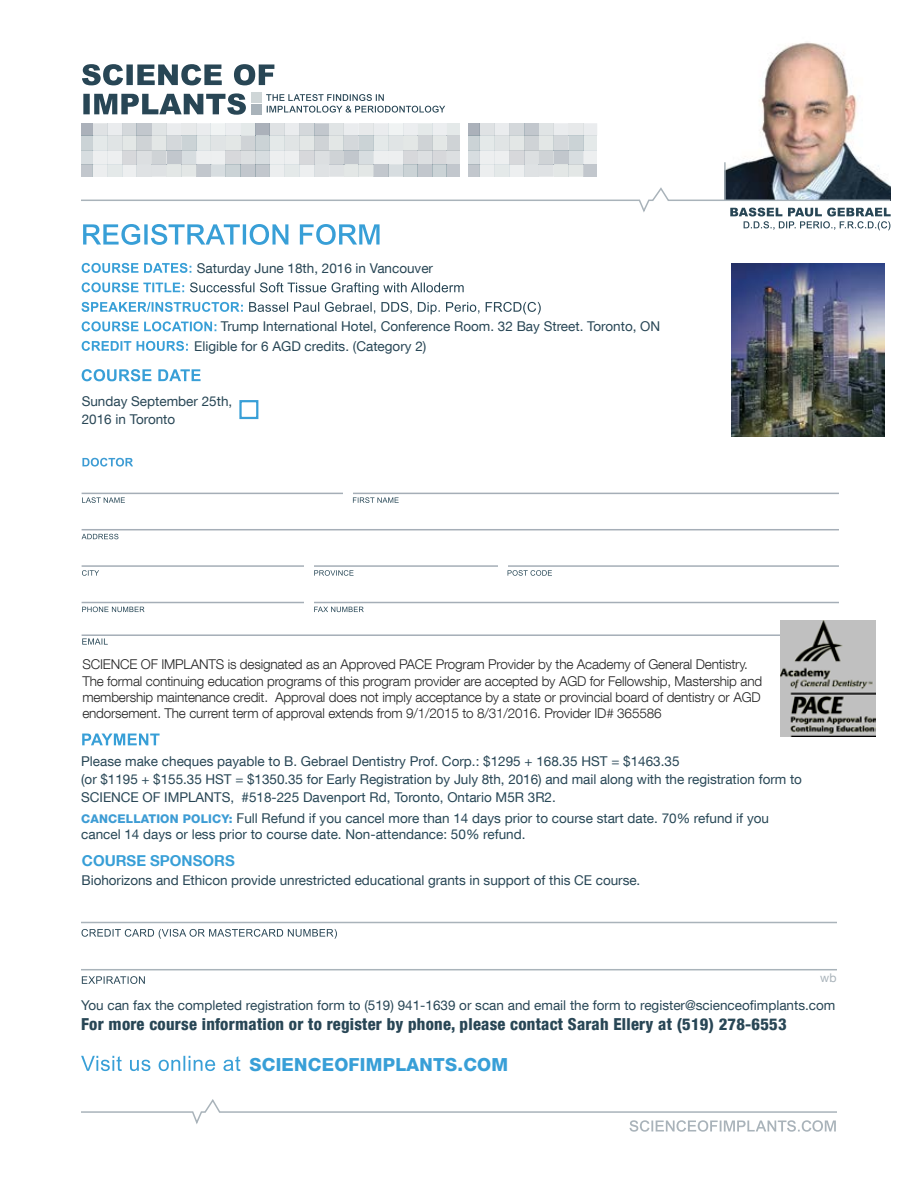
<style>
.page{position:relative;width:918px;height:1188px;background:#fff}
.page>*{position:absolute;margin:0;border:0;box-sizing:border-box;transform-origin:0 0}
.t1{font:800 18px "Helvetica Neue LT Com";letter-spacing:.015em;color:#389fd7}
.t2{font:800 condensed 16.5px "Helvetica Neue LT Com";letter-spacing:.015em;color:#284655}
.t3{font:700 15px "Helvetica Neue LT Com";color:#389fd7}
.t4{font:13.5px/18px "Helvetica Neue LT Com";color:#284655}
.t5{font:300 13.5px/16.2px "Helvetica Neue LT Com";letter-spacing:-.01em;color:#242424}
.t6{font:13.5px/16.2px "Helvetica Neue LT Com";color:#274756}
.t7{font:12px "Helvetica Neue LT Com";color:#a9b3ba}
.s1{color:#274756}
.s2{font-weight:800;font-size:12px;color:#3d9cd4}
</style>
<div class="page">
<img style="left:726px;top:42px;width:164px;height:144px">
<hr style="left:724px;top:162px;width:2px;height:38px;background:#a9b3ba">
<svg style="left:81px;top:1099px;width:756px;height:33px"></svg>
<div style="left:226px;top:123px;width:15px;height:13px;background:#eceef0"></div>
<div style="left:137px;top:123px;width:15px;height:13px;background:#c2c7cd"></div>
<div style="left:137px;top:136px;width:15px;height:14px;background:#cfd3d6"></div>
<div style="left:137px;top:150px;width:15px;height:14px;background:#dcdfe1"></div>
<div style="left:137px;top:164px;width:15px;height:13px;background:#dfe2e4"></div>
<div style="left:122px;top:123px;width:15px;height:13px;background:#d4d8db"></div>
<div style="left:122px;top:136px;width:15px;height:14px;background:#e3e7e6"></div>
<div style="left:122px;top:150px;width:15px;height:14px;background:#d7d8db"></div>
<div style="left:122px;top:164px;width:15px;height:13px;background:#edeff0"></div>
<div style="left:107px;top:123px;width:15px;height:13px;background:#eaecee"></div>
<div style="left:107px;top:136px;width:15px;height:14px;background:#e0e4e5"></div>
<div style="left:107px;top:150px;width:15px;height:14px;background:#edeff0"></div>
<div style="left:107px;top:164px;width:15px;height:13px;background:#e4e9e9"></div>
<svg style="left:93px;top:123px;width:14px;height:41px"></svg>
<div style="left:93px;top:164px;width:14px;height:13px;background:#eceeef"></div>
<div style="left:81px;top:123px;width:12px;height:13px;background:#abb1ba"></div>
<div style="left:81px;top:136px;width:12px;height:14px;background:#cbd3d6"></div>
<div style="left:81px;top:150px;width:12px;height:14px;background:#d7dde0"></div>
<div style="left:226px;top:136px;width:15px;height:14px;background:#e3e7e6"></div>
<div style="left:226px;top:150px;width:15px;height:14px;background:#d7d8db"></div>
<div style="left:81px;top:164px;width:12px;height:13px;background:#c2c7cd"></div>
<div style="left:226px;top:164px;width:15px;height:13px;background:#cbd3d6"></div>
<svg style="left:152px;top:123px;width:74px;height:54px;background:#dce0e2"></svg>
<div style="left:403px;top:123px;width:15px;height:13px;background:#eceef0"></div>
<div style="left:300px;top:123px;width:14px;height:13px;background:#d4d8db"></div>
<div style="left:300px;top:136px;width:14px;height:14px;background:#e3e7e6"></div>
<div style="left:300px;top:150px;width:14px;height:14px;background:#d7d8db"></div>
<div style="left:300px;top:164px;width:14px;height:13px;background:#edeff0"></div>
<div style="left:285px;top:123px;width:15px;height:13px;background:#eaecee"></div>
<div style="left:285px;top:136px;width:15px;height:14px;background:#e0e4e5"></div>
<svg style="left:285px;top:150px;width:15px;height:14px"></svg>
<div style="left:285px;top:164px;width:15px;height:13px;background:#e4e9e9"></div>
<div style="left:270px;top:123px;width:15px;height:13px;background:#dfe2e4"></div>
<div style="left:270px;top:136px;width:15px;height:14px;background:#e4e9e9"></div>
<div style="left:270px;top:150px;width:15px;height:14px;background:#edeff0"></div>
<div style="left:270px;top:164px;width:15px;height:13px;background:#eceeef"></div>
<div style="left:255px;top:123px;width:15px;height:13px;background:#abb1ba"></div>
<div style="left:255px;top:136px;width:15px;height:14px;background:#cbd3d6"></div>
<div style="left:255px;top:150px;width:15px;height:14px;background:#d7dde0"></div>
<div style="left:403px;top:136px;width:15px;height:14px;background:#e3e7e6"></div>
<div style="left:403px;top:150px;width:15px;height:14px;background:#d7d8db"></div>
<div style="left:255px;top:164px;width:15px;height:13px;background:#c2c7cd"></div>
<svg style="left:241px;top:123px;width:15px;height:54px"></svg>
<div style="left:403px;top:164px;width:15px;height:13px;background:#cbd3d6"></div>
<svg style="left:314px;top:123px;width:89px;height:54px;background:#dadee0"></svg>
<div style="left:447px;top:123px;width:12px;height:13px;background:#e4e9e9"></div>
<div style="left:447px;top:136px;width:12px;height:14px;background:#cfd3d6"></div>
<div style="left:447px;top:150px;width:12px;height:14px;background:#dcdfe1"></div>
<svg style="left:418px;top:123px;width:29px;height:54px;background:#d6dadc"></svg>
<div style="left:447px;top:164px;width:12px;height:13px;background:#c2c7cd"></div>
<div style="left:524px;top:123px;width:15px;height:13px;background:#c2c7cd"></div>
<div style="left:524px;top:136px;width:15px;height:14px;background:#cfd3d6"></div>
<div style="left:524px;top:150px;width:15px;height:14px;background:#dcdfe1"></div>
<div style="left:524px;top:164px;width:15px;height:13px;background:#dfe2e4"></div>
<div style="left:509px;top:123px;width:15px;height:13px;background:#d4d8db"></div>
<div style="left:509px;top:136px;width:15px;height:14px;background:#e3e7e6"></div>
<div style="left:509px;top:150px;width:15px;height:14px;background:#d7d8db"></div>
<div style="left:509px;top:164px;width:15px;height:13px;background:#edeff0"></div>
<div style="left:495px;top:123px;width:14px;height:13px;background:#eaecee"></div>
<div style="left:495px;top:136px;width:14px;height:14px;background:#e0e4e5"></div>
<div style="left:495px;top:150px;width:14px;height:14px;background:#edeff0"></div>
<div style="left:495px;top:164px;width:14px;height:13px;background:#e4e9e9"></div>
<div style="left:480px;top:123px;width:15px;height:13px;background:#dfe2e4"></div>
<div style="left:480px;top:136px;width:15px;height:14px;background:#e4e9e9"></div>
<div style="left:480px;top:150px;width:15px;height:14px;background:#edeff0"></div>
<div style="left:480px;top:164px;width:15px;height:13px;background:#eceeef"></div>
<div style="left:468px;top:123px;width:12px;height:13px;background:#abb1ba"></div>
<div style="left:468px;top:136px;width:12px;height:14px;background:#cbd3d6"></div>
<div style="left:468px;top:150px;width:12px;height:14px;background:#d7dde0"></div>
<div style="left:468px;top:164px;width:12px;height:13px;background:#c2c7cd"></div>
<svg style="left:539px;top:123px;width:58px;height:54px;background:#dadee0"></svg>
<svg style="left:82px;top:64px;width:192px;height:21px"></svg>
<svg style="left:83px;top:93px;width:163px;height:22px"></svg>
<svg style="left:266px;top:94px;width:179px;height:19px"></svg>
<div style="left:252px;top:92px;width:10px;height:11px;background:#cfd6d7"></div>
<div style="left:252px;top:104px;width:10px;height:10px;background:#a9b3ba"></div>
<svg style="left:81px;top:186px;width:810px;height:59px"></svg>
<svg style="left:82px;top:263px;width:109px;height:10px"></svg>
<svg style="left:82px;top:282px;width:102px;height:10px"></svg>
<svg style="left:190px;top:282px;width:274px;height:13px"></svg>
<svg style="left:81px;top:302px;width:162px;height:10px"></svg>
<svg style="left:249px;top:302px;width:292px;height:13px"></svg>
<svg style="left:82px;top:321px;width:134px;height:10px"></svg>
<svg style="left:82px;top:341px;width:106px;height:10px"></svg>
<svg style="left:82px;top:369px;width:119px;height:12px"></svg>
<svg style="left:82px;top:734px;width:78px;height:11px"></svg>
<svg style="left:82px;top:929px;width:255px;height:10px"></svg>
<svg style="left:82px;top:976px;width:63px;height:8px"></svg>
<svg style="left:81px;top:1056px;width:160px;height:15px"></svg>
<div style="left:239px;top:400px;width:19px;height:19px;border:2px solid #389fd7"></div>
<hr style="left:81px;top:922px;width:756px;height:1px;background:#a9b3ba">
<hr style="left:81px;top:969px;width:756px;height:1px;background:#a9b3ba">
<svg style="left:82px;top:458px;width:51px;height:9px"></svg>
<svg style="left:82px;top:497px;width:317px;height:6px"></svg>
<svg style="left:82px;top:534px;width:36px;height:5px"></svg>
<svg style="left:82px;top:570px;width:470px;height:6px"></svg>
<svg style="left:82px;top:607px;width:282px;height:5px"></svg>
<svg style="left:82px;top:638px;width:26px;height:7px"></svg>
<hr style="left:82px;top:529px;width:757px;height:1px;background:#a5aeb7">
<hr style="left:82px;top:634px;width:757px;height:2px;background:#a5aeb7">
<hr style="left:82px;top:493px;width:757px;height:1px;background:#a5aeb7">
<div style="left:343px;top:492px;width:10px;height:5px;background:#fff"></div>
<hr style="left:82px;top:565px;width:757px;height:2px;background:#a5aeb7">
<div style="left:305px;top:564px;width:9px;height:5px;background:#fff"></div>
<div style="left:498px;top:564px;width:10px;height:5px;background:#fff"></div>
<hr style="left:82px;top:602px;width:757px;height:1px;background:#a5aeb7">
<div style="left:305px;top:600px;width:9px;height:5px;background:#fff"></div>
<img style="left:780px;top:620px;width:95px;height:116px">
<img style="left:732px;top:264px;width:153px;height:172px">
<p class="t4" style="left:197px;top:259px;width:238px">Saturday June 18th, 2016 in Vancouver</p>
<p class="t4" style="left:194px;top:317px;width:468px;line-height:19.4px;text-indent:27px">Trump International Hotel, Conference Room. 32 Bay Street. Toronto, ON<br>Eligible for 6 AGD credits. (Category 2)</p>
<p class="t4" style="left:82px;top:392px;width:152px">Sunday September 25th,<br>2016 in Toronto</p>
<p class="t5" style="left:82px;top:656px;width:681px">SCIENCE OF IMPLANTS is designated as an Approved PACE Program Provider by the Academy of General Dentistry.<br>The formal continuing education programs of this program provider are accepted by AGD for Fellowship, Mastership and membership maintenance credit. Approval does not imply acceptance by a state or provincial board of dentistry or AGD endorsement. The current term of approval extends from 9/1/2015 to 8/31/2016. Provider ID# 365586</p>
<p class="t4" style="left:81px;top:752px;width:722px">Please make cheques payable to B. Gebrael Dentistry Prof. Corp.: $1295 + 168.35 HST = $1463.35<br>(or $1195 + $155.35 HST = $1350.35 for Early Registration by July 8th, 2016) and mail along with the registration form to<br>SCIENCE OF IMPLANTS, <span class="s1">#518-225 Davenport Rd, Toronto, Ontario M5R 3R2.</span></p>
<p class="t6" style="left:81px;top:810px;width:689px"><span class="s2">CANCELLATION POLICY:</span> Full Refund if you cancel more than 14 days prior to course start date. 70% refund if you cancel 14 days or less prior to course date. Non-attendance: 50% refund.</p>
<p class="t3" style="left:82px;top:851px;width:154px">COURSE SPONSORS</p>
<p class="t4" style="left:82px;top:871px;width:560px">Biohorizons and Ethicon provide unrestricted educational grants in support of this CE course.</p>
<p class="t7" style="left:820px;top:971px;width:18px">wb</p>
<p class="t4" style="left:81px;top:996px;width:756px">You can fax the completed registration form to (519) 941-1639 or scan and email the form to register@scienceofimplants.com</p>
<p class="t2" style="left:81px;top:1014px;width:707px">For more course information or to register by phone, please contact Sarah Ellery at (519) 278-6553</p>
<h1 class="t1" style="left:249px;top:1054px;width:260px">SCIENCEOFIMPLANTS.COM</h1>
</div>
